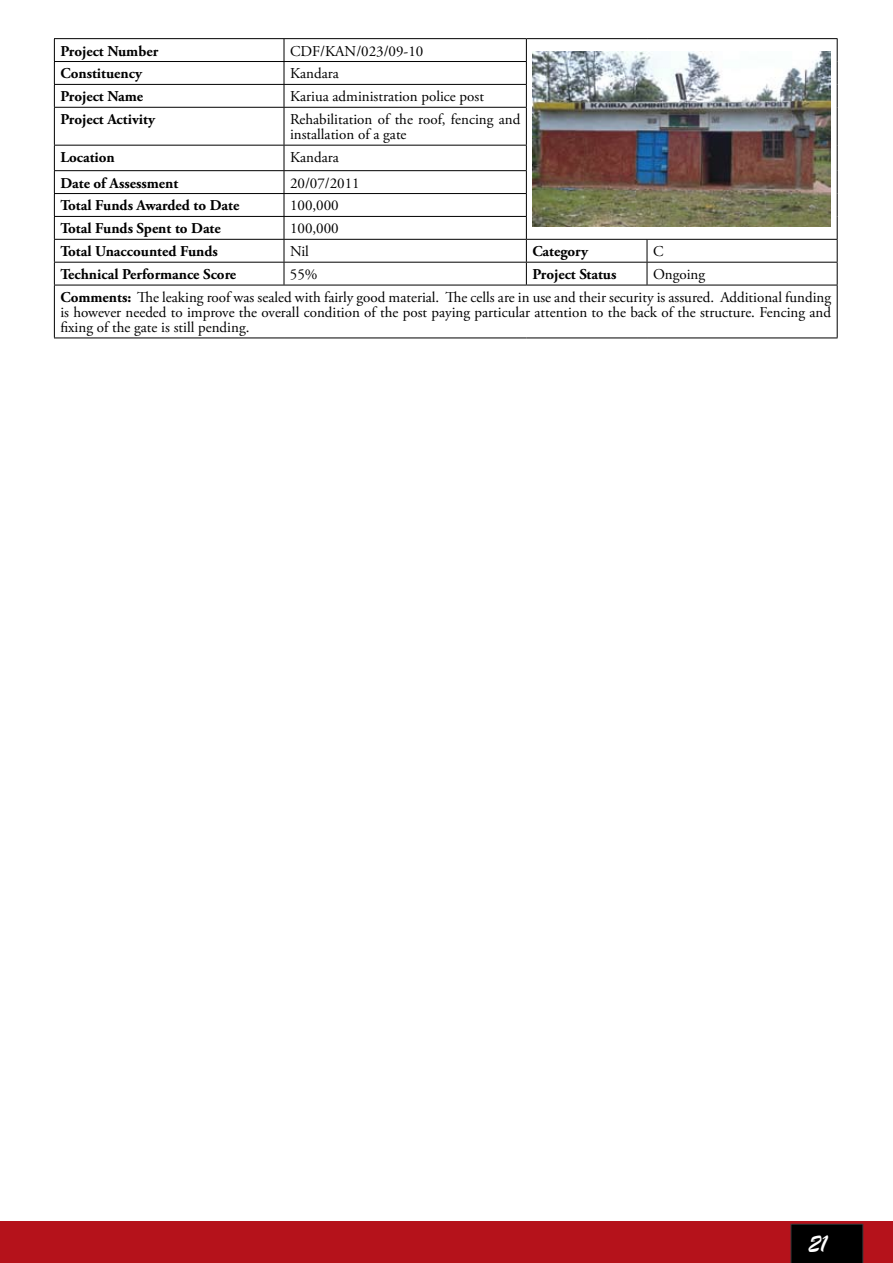
<style>
.page{position:relative;width:893px;height:1263px;background:#fff}
.page>*{position:absolute;margin:0;border:0;box-sizing:border-box;transform-origin:0 0}
.t1{font:27px "Brush Script";color:#fff}
.t2{font:15px/15px "Adobe Garamond Pro";color:#000}
.t3{font:700 15px "Adobe Garamond Pro";color:#000}
.s1{font-weight:700}
</style>
<div class="page">
<div style="left:0;top:1221px;width:893px;height:42px;background:#b5121b"></div>
<div style="left:791px;top:1224px;width:72px;height:39px;background:#000"></div>
<hr style="left:54px;top:38px;width:230px;height:1px;background:#000">
<hr style="left:284px;top:38px;width:242px;height:1px;background:#000">
<hr style="left:526px;top:38px;width:121px;height:1px;background:#000">
<hr style="left:647px;top:38px;width:190px;height:1px;background:#000">
<svg style="left:837px;top:39px;width:1px;height:68px"></svg>
<hr style="left:837px;top:107px;width:1px;height:38px;background:#000">
<hr style="left:54px;top:61px;width:230px;height:1px;background:#000">
<hr style="left:284px;top:61px;width:243px;height:1px;background:#000">
<hr style="left:54px;top:84px;width:230px;height:1px;background:#000">
<svg style="left:54px;top:39px;width:1px;height:68px"></svg>
<hr style="left:284px;top:84px;width:243px;height:1px;background:#000">
<svg style="left:284px;top:39px;width:1px;height:68px"></svg>
<svg style="left:526px;top:39px;width:1px;height:68px"></svg>
<hr style="left:54px;top:107px;width:230px;height:1px;background:#000">
<hr style="left:54px;top:108px;width:1px;height:37px;background:#000">
<hr style="left:284px;top:107px;width:243px;height:1px;background:#000">
<hr style="left:284px;top:108px;width:1px;height:37px;background:#000">
<hr style="left:526px;top:108px;width:1px;height:37px;background:#000">
<hr style="left:54px;top:145px;width:230px;height:1px;background:#000">
<hr style="left:284px;top:145px;width:243px;height:1px;background:#000">
<hr style="left:54px;top:170px;width:230px;height:1px;background:#000">
<hr style="left:284px;top:170px;width:243px;height:1px;background:#000">
<hr style="left:54px;top:193px;width:230px;height:1px;background:#000">
<hr style="left:284px;top:193px;width:243px;height:1px;background:#000">
<hr style="left:54px;top:216px;width:230px;height:1px;background:#000">
<hr style="left:284px;top:216px;width:243px;height:1px;background:#000">
<hr style="left:54px;top:239px;width:230px;height:1px;background:#000">
<hr style="left:284px;top:239px;width:242px;height:1px;background:#000">
<hr style="left:526px;top:239px;width:121px;height:1px;background:#000">
<hr style="left:647px;top:239px;width:190px;height:1px;background:#000">
<hr style="left:54px;top:262px;width:230px;height:1px;background:#000">
<svg style="left:54px;top:146px;width:1px;height:139px"></svg>
<hr style="left:284px;top:262px;width:242px;height:1px;background:#000">
<svg style="left:284px;top:146px;width:1px;height:139px"></svg>
<hr style="left:526px;top:262px;width:121px;height:1px;background:#000">
<svg style="left:526px;top:146px;width:1px;height:139px"></svg>
<hr style="left:647px;top:262px;width:190px;height:1px;background:#000">
<svg style="left:647px;top:240px;width:1px;height:45px"></svg>
<svg style="left:837px;top:145px;width:1px;height:140px"></svg>
<hr style="left:54px;top:285px;width:230px;height:1px;background:#000">
<hr style="left:54px;top:285px;width:1px;height:53px;background:#000">
<hr style="left:284px;top:285px;width:242px;height:1px;background:#000">
<hr style="left:526px;top:285px;width:121px;height:1px;background:#000">
<hr style="left:647px;top:285px;width:190px;height:1px;background:#000">
<hr style="left:837px;top:285px;width:1px;height:53px;background:#000">
<hr style="left:54px;top:338px;width:230px;height:1px;background:#000">
<hr style="left:284px;top:338px;width:242px;height:1px;background:#000">
<hr style="left:526px;top:338px;width:121px;height:1px;background:#000">
<hr style="left:647px;top:338px;width:190px;height:1px;background:#000">
<img style="left:533px;top:52px;width:298px;height:174px">
<p class="t3" style="left:60px;top:42px;width:99px">Project Number</p>
<p class="t2" style="left:290px;top:44px;width:135px">CDF/KAN/023/09-10</p>
<p class="t3" style="left:60px;top:65px;width:83px">Constituency</p>
<p class="t2" style="left:290px;top:67px;width:50px">Kandara</p>
<p class="t3" style="left:60px;top:88px;width:84px">Project Name</p>
<p class="t2" style="left:290px;top:90px;width:195px">Kariua administration police post</p>
<p class="t3" style="left:60px;top:111px;width:96px">Project Activity</p>
<p class="t2" style="left:290px;top:112px;width:232px">Rehabilitation of the roof, fencing and installation of a gate</p>
<p class="t3" style="left:60px;top:149px;width:56px">Location</p>
<p class="t2" style="left:290px;top:150px;width:50px">Kandara</p>
<p class="t3" style="left:60px;top:174px;width:119px">Date of Assessment</p>
<p class="t2" style="left:290px;top:176px;width:71px">20/07/2011</p>
<p class="t3" style="left:60px;top:197px;width:180px">Total Funds Awarded to Date</p>
<p class="t2" style="left:290px;top:199px;width:50px">100,000</p>
<p class="t3" style="left:60px;top:220px;width:162px">Total Funds Spent to Date</p>
<p class="t2" style="left:290px;top:222px;width:50px">100,000</p>
<p class="t3" style="left:60px;top:243px;width:159px">Total Unaccounted Funds</p>
<p class="t2" style="left:290px;top:244px;width:20px">Nil</p>
<p class="t3" style="left:532px;top:243px;width:57px">Category</p>
<p class="t2" style="left:653px;top:244px;width:12px">C</p>
<p class="t3" style="left:60px;top:266px;width:177px">Technical Performance Score</p>
<p class="t2" style="left:290px;top:267px;width:29px">55%</p>
<p class="t3" style="left:532px;top:266px;width:86px">Project Status</p>
<p class="t2" style="left:60px;top:263px;width:772px;line-height:22.8px;text-indent:593px">Ongoing<br><span class="s1">Comments:</span> The leaking roof was sealed with fairly good material. The cells are in use and their security is assured. Additional funding</p>
<p class="t2" style="left:60px;top:305px;width:772px">is however needed to improve the overall condition of the post paying particular attention to the back of the structure. Fencing and fixing of the gate is still pending.</p>
<h1 class="t1" style="left:808px;top:1227px;width:21px">21</h1>
</div>
